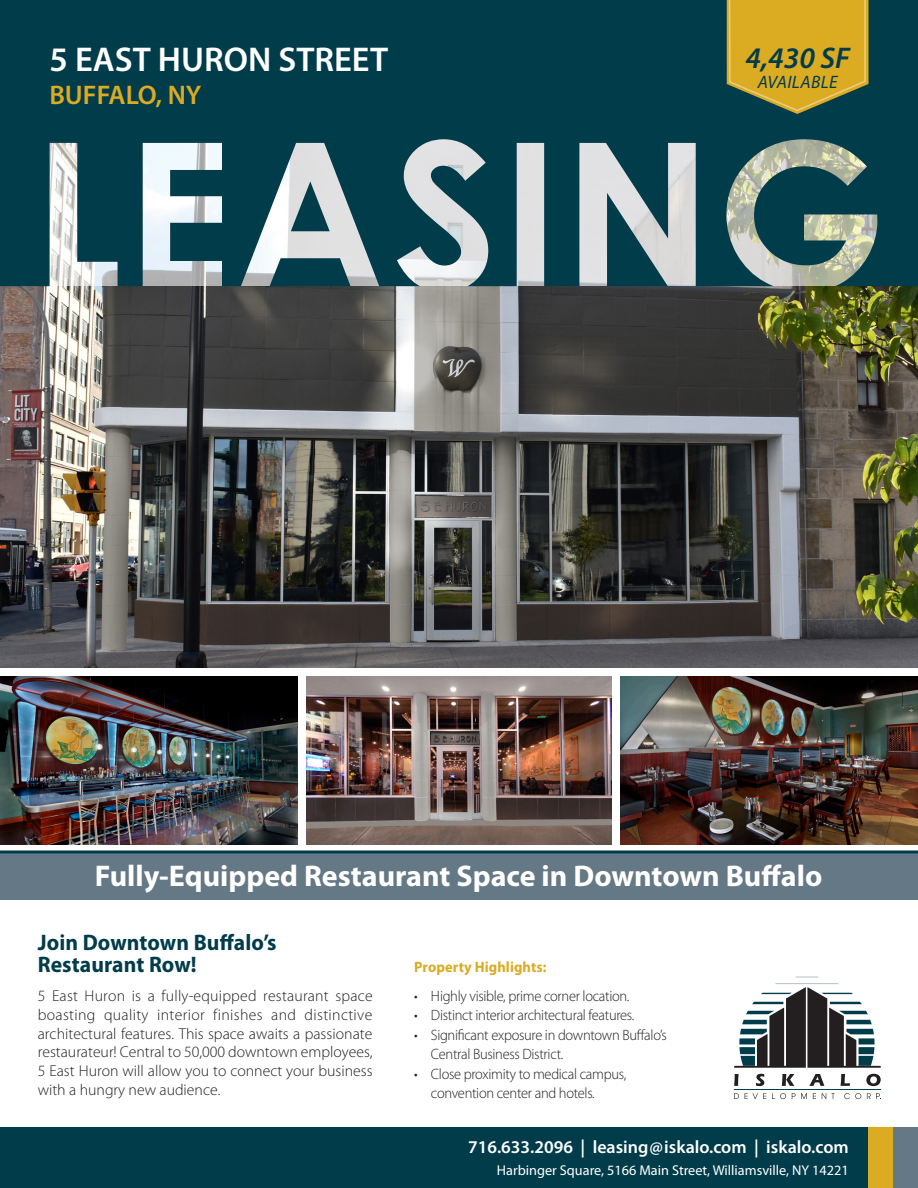
<style>
.page{position:relative;width:918px;height:1188px;background:#fff}
.page>*{position:absolute;margin:0;border:0;box-sizing:border-box;transform-origin:0 0}
.t1{font:600 34.5px "Myriad Pro";color:#fff}
.t2{font:700 30px "Myriad Pro";color:#fff}
.t3{font:italic 600 30px "Myriad Pro";color:#013c4b}
.t4{font:600 27px "Myriad Pro";color:#dbab22}
.t5{font:700 22.5px/22.5px "Myriad Pro";letter-spacing:.005em;color:#013c4b;scale:.96 1}
.t6{font:600 18px "Myriad Pro";color:#fff}
.t7{font:italic 18px "Myriad Pro";letter-spacing:.02em;color:#013c4b}
.t8{font:300 15.75px/18.9px "Myriad Pro";color:#231f20;text-align:justify}
.t9{font:300 15px/19.5px "Myriad Pro";letter-spacing:-.02em;color:#231f20;scale:.96 1}
.t10{font:700 15px "Myriad Pro";letter-spacing:.005em;color:#dbab22;scale:.96 1}
.t11{font:14.25px "Myriad Pro";color:#fff}
</style>
<div class="page">
<div style="left:0;top:853px;width:918px;height:47px;background:#657885"></div>
<img style="left:0;top:676px;width:297px;height:168px">
<img style="left:621px;top:676px;width:297px;height:168px">
<img style="left:307px;top:677px;width:304px;height:167px">
<img style="left:0;top:286px;width:918px;height:381px">
<svg style="left:0;top:0;width:918px;height:286px;background:#32606a"></svg>
<div style="left:0;top:1128px;width:868px;height:60px;background:#013c4b"></div>
<div style="left:868px;top:1128px;width:25px;height:60px;background:#dbab22"></div>
<div style="left:893px;top:1128px;width:25px;height:60px;background:#657885"></div>
<svg style="left:0;top:850px;width:918px;height:4px;background:#2c5b68"></svg>
<svg style="left:795px;top:977px;width:24px;height:1px"></svg>
<hr style="left:734px;top:1089px;width:147px;height:1px;background:#013c4b">
<svg style="left:734px;top:1074px;width:5px;height:12px"></svg>
<svg style="left:756px;top:1074px;width:8px;height:12px"></svg>
<svg style="left:782px;top:1074px;width:12px;height:12px"></svg>
<svg style="left:809px;top:1074px;width:15px;height:12px"></svg>
<svg style="left:841px;top:1074px;width:9px;height:12px"></svg>
<svg style="left:866px;top:1074px;width:15px;height:12px"></svg>
<svg style="left:734px;top:1093px;width:5px;height:6px"></svg>
<svg style="left:745px;top:1093px;width:21px;height:6px"></svg>
<svg style="left:772px;top:1093px;width:14px;height:6px"></svg>
<svg style="left:792px;top:1093px;width:15px;height:6px"></svg>
<svg style="left:813px;top:1093px;width:3px;height:6px"></svg>
<svg style="left:822px;top:1093px;width:13px;height:6px"></svg>
<svg style="left:844px;top:1093px;width:17px;height:6px"></svg>
<svg style="left:867px;top:1093px;width:14px;height:6px"></svg>
<svg style="left:734px;top:987px;width:147px;height:81px"></svg>
<svg style="left:727px;top:0;width:142px;height:114px;background:#be9d2a"></svg>
<p class="t1" style="left:49px;top:37px;width:340px">5 EAST HURON STREET</p>
<p class="t4" style="left:49px;top:78px;width:153px">BUFFALO, NY</p>
<p class="t3" style="left:745px;top:38px;width:106px">4,430 SF</p>
<p class="t7" style="left:758px;top:71px;width:81px">AVAILABLE</p>
<p class="t2" style="left:95px;top:857px;width:729px">Fully-Equipped Restaurant Space in Downtown Buffalo</p>
<p class="t5" style="left:38px;top:930px;width:250px">Join Downtown Buffalo’s<br>Restaurant Row!</p>
<p class="t8" style="left:38px;top:986px;width:336px">5 East Huron is a fully-equipped restaurant space boasting quality interior finishes and distinctive architectural features. This space awaits a passionate restaurateur! Central to 50,000 downtown employees, 5 East Huron will allow you to connect your business with a hungry new audience.</p>
<p class="t10" style="left:414px;top:957px;width:139px">Property Highlights:</p>
<p class="t9" style="left:414px;top:986px;width:226px">• Highly visible, prime corner location.</p>
<p class="t9" style="left:414px;top:1005px;width:231px">• Distinct interior architectural features.</p>
<p class="t9" style="left:431px;top:1025px;width:247px;text-indent:-17px">• Significant exposure in downtown Buffalo’s<br>Central Business District.</p>
<p class="t9" style="left:431px;top:1064px;width:205px;text-indent:-17px">• Close proximity to medical campus, convention center and hotels.</p>
<p class="t6" style="left:468px;top:1135px;width:382px">716.633.2096 | leasing@iskalo.com | iskalo.com</p>
<p class="t11" style="left:497px;top:1162px;width:353px">Harbinger Square, 5166 Main Street, Williamsville, NY 14221</p>
</div>
